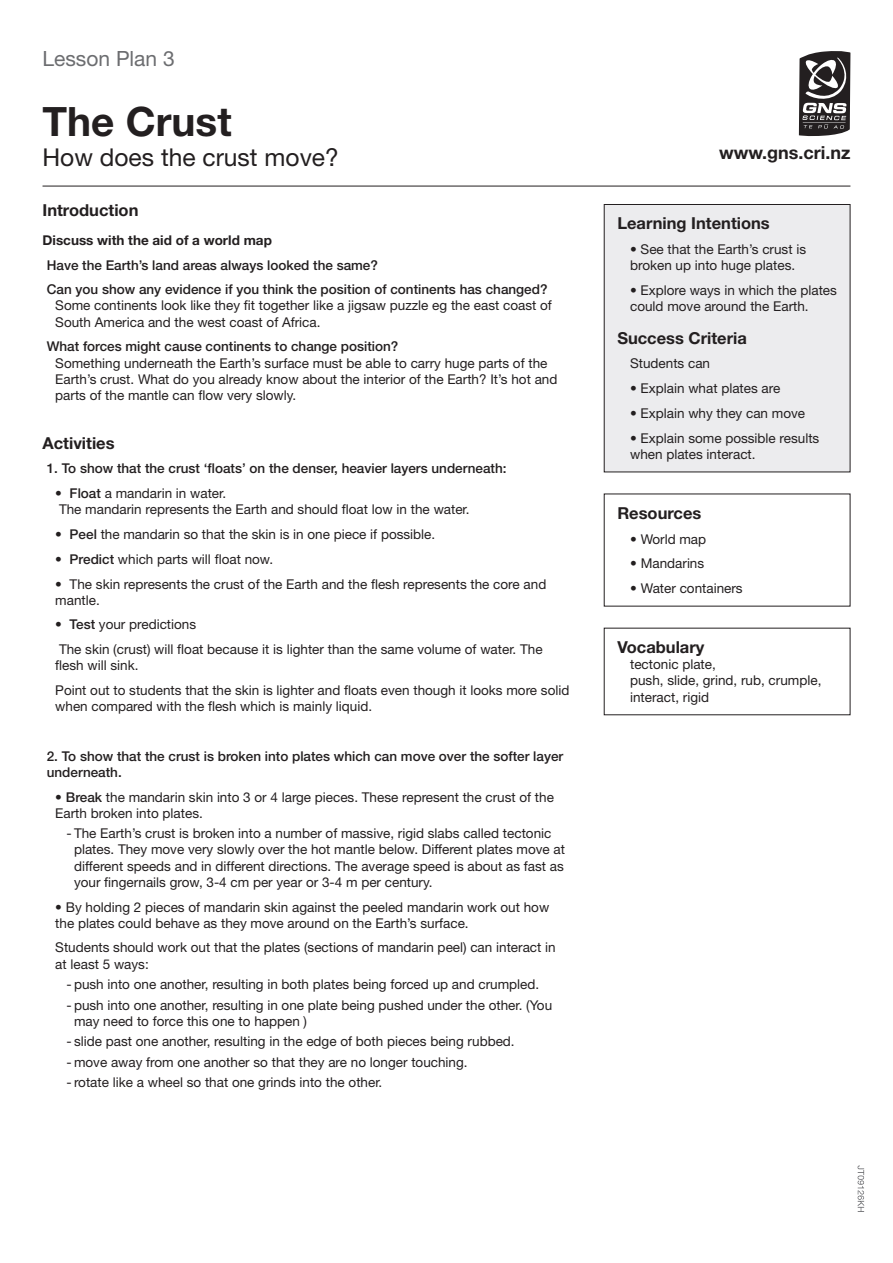
<style>
.page{position:relative;width:893px;height:1263px;background:#fff}
.page>*{position:absolute;margin:0;border:0;box-sizing:border-box;transform-origin:0 0}
.t1{font:700 40.5px "Helvetica Neue LT Std";color:#231f20}
.t2{font:24.6px "Helvetica Neue LT Std";color:#231f20}
.t3{font:21px "Helvetica Neue LT Std";color:#6c6d70}
.t4{font:700 18px "Helvetica Neue LT Std";color:#231f20}
.t5{font:700 16.5px "Helvetica Neue LT Std";color:#231f20}
.t6{font:13.5px/16.2px "Helvetica Neue LT Std";color:#231f20}
.t7{font:500 13.5px/24.8px "Helvetica Neue LT Std";color:#231f20}
.t8{font:700 13.5px "Helvetica Neue LT Std";color:#231f20}
.s1{font-weight:500}
</style>
<div class="page">
<svg style="left:799px;top:51px;width:52px;height:86px"></svg>
<svg style="left:857px;top:1165px;width:7px;height:47px"></svg>
<div style="left:604px;top:204px;width:246px;height:268px;background:#ececee"></div>
<div style="left:604px;top:204px;width:246px;height:268px;border:1px solid #231f20"></div>
<hr style="left:43px;top:186px;width:807px;height:1px;background:#231f20">
<h3 class="t3" style="left:43px;top:46px;width:134px">Lesson Plan 3</h3>
<h1 class="t1" style="left:43px;top:97px;width:191px">The Crust</h1>
<h2 class="t2" style="left:43px;top:142px;width:298px">How does the crust move?</h2>
<p class="t5" style="left:43px;top:200px;width:97px">Introduction</p>
<p class="t8" style="left:43px;top:232px;width:231px">Discuss with the aid of a world map</p>
<p class="t7" style="left:47px;top:252px;width:502px">Have the Earth’s land areas always looked the same?<br>Can you show any evidence if you think the position of continents has changed?</p>
<p class="t6" style="left:55px;top:297px;width:498px">Some continents look like they fit together like a jigsaw puzzle eg the east coast of<br>South America and the west coast of Africa.</p>
<p class="t7" style="left:47px;top:334px;width:353px">What forces might cause continents to change position?</p>
<p class="t6" style="left:55px;top:354px;width:504px">Something underneath the Earth’s surface must be able to carry huge parts of the<br>Earth’s crust. What do you already know about the interior of the Earth? It’s hot and parts of the mantle can flow very slowly.</p>
<p class="t5" style="left:43px;top:433px;width:74px">Activities</p>
<p class="t7" style="left:47px;top:456px;width:461px">1. To show that the crust ‘floats’ on the denser, heavier layers underneath:</p>
<p class="t6" style="left:55px;top:485px;width:416px">• <span class="s1">Float</span> a mandarin in water.<br>The mandarin represents the Earth and should float low in the water.</p>
<p class="t6" style="left:55px;top:526px;width:381px">• <span class="s1">Peel</span> the mandarin so that the skin is in one piece if possible.</p>
<p class="t6" style="left:55px;top:551px;width:219px">• <span class="s1">Predict</span> which parts will float now.</p>
<p class="t6" style="left:55px;top:575px;width:493px">• The skin represents the crust of the Earth and the flesh represents the core and mantle.</p>
<p class="t6" style="left:55px;top:612px;width:489px;line-height:24.8px">• <span class="s1">Test</span> your predictions<br>The skin (crust) will float because it is lighter than the same volume of water. The</p>
<p class="t6" style="left:55px;top:653px;width:516px;line-height:24.8px">flesh will sink.<br>Point out to students that the skin is lighter and floats even though it looks more solid</p>
<p class="t6" style="left:55px;top:698px;width:318px">when compared with the flesh which is mainly liquid.</p>
<p class="t7" style="left:47px;top:748px;width:518px;line-height:16.2px">2. To show that the crust is broken into plates which can move over the softer layer underneath.</p>
<p class="t6" style="left:55px;top:788px;width:500px">• <span class="s1">Break</span> the mandarin skin into 3 or 4 large pieces. These represent the crust of the<br>Earth broken into plates.</p>
<p class="t6" style="left:74px;top:825px;width:493px;text-indent:-8px">- The Earth’s crust is broken into a number of massive, rigid slabs called tectonic plates. They move very slowly over the hot mantle below. Different plates move at different speeds and in different directions. The average speed is about as fast as your fingernails grow, 3-4 cm per year or 3-4 m per century.</p>
<p class="t6" style="left:55px;top:898px;width:495px">• By holding 2 pieces of mandarin skin against the peeled mandarin work out how the plates could behave as they move around on the Earth’s surface.</p>
<p class="t6" style="left:55px;top:939px;width:502px">Students should work out that the plates (sections of mandarin peel) can interact in at least 5 ways:</p>
<p class="t6" style="left:67px;top:976px;width:474px">- push into one another, resulting in both plates being forced up and crumpled.</p>
<p class="t6" style="left:74px;top:996px;width:480px;text-indent:-8px">- push into one another, resulting in one plate being pushed under the other. (You may need to force this one to happen )</p>
<p class="t6" style="left:67px;top:1033px;width:450px">- slide past one another, resulting in the edge of both pieces being rubbed.</p>
<p class="t6" style="left:67px;top:1053px;width:403px">- move away from one another so that they are no longer touching.</p>
<p class="t6" style="left:67px;top:1074px;width:317px">- rotate like a wheel so that one grinds into the other.</p>
<h3 class="t4" style="left:719px;top:141px;width:133px">www.gns.cri.nz</h3>
<p class="t5" style="left:617px;top:213px;width:154px">Learning Intentions</p>
<p class="t6" style="left:630px;top:241px;width:178px">• See that the Earth’s crust is broken up into huge plates.</p>
<p class="t6" style="left:630px;top:282px;width:208px">• Explore ways in which the plates could move around the Earth.</p>
<p class="t5" style="left:617px;top:328px;width:131px">Success Criteria</p>
<p class="t6" style="left:630px;top:355px;width:82px">Students can</p>
<p class="t6" style="left:630px;top:380px;width:152px">• Explain what plates are</p>
<p class="t6" style="left:630px;top:405px;width:177px">• Explain why they can move</p>
<p class="t6" style="left:630px;top:429px;width:191px">• Explain some possible results when plates interact.</p>
<p class="t5" style="left:617px;top:503px;width:86px">Resources</p>
<p class="t6" style="left:630px;top:530px;width:78px">• World map</p>
<p class="t6" style="left:630px;top:555px;width:76px">• Mandarins</p>
<p class="t6" style="left:630px;top:580px;width:114px">• Water containers</p>
<p class="t5" style="left:617px;top:637px;width:89px">Vocabulary</p>
<p class="t6" style="left:630px;top:656px;width:193px">tectonic plate,<br>push, slide, grind, rub, crumple, interact, rigid</p>
</div>
